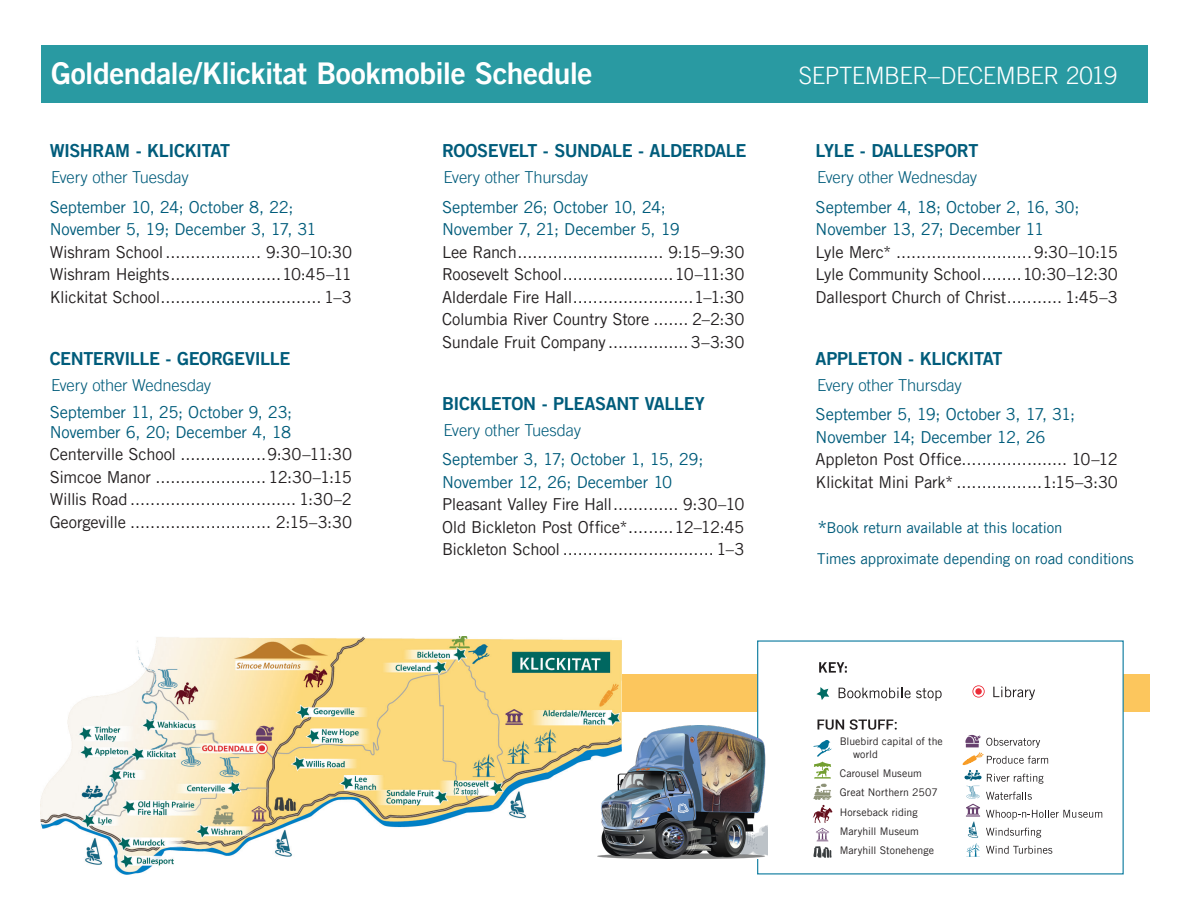
<style>
.page{position:relative;width:1188px;height:918px;background:#fff}
.page>*{position:absolute;margin:0;border:0;box-sizing:border-box;transform-origin:0 0}
.t1{font:30px "Trade Gothic LT Pro Bd 2";letter-spacing:-.015em;color:#fff}
.t2{font:300 24px "Trade Gothic LT Pro";letter-spacing:-.02em;color:#fff}
.Run_Name{font:18px "Trade Gothic LT Pro Bd 2";letter-spacing:-.02em;color:#005c7b}
.stop___times{font:16.5px "Trade Gothic LT Pro";letter-spacing:-.015em;color:#231f20}
.stop___times-2{font:16.5px/22.5px "Trade Gothic LT Pro";letter-spacing:-.01em;color:#005c7b}
.Days{font:300 16.5px "Trade Gothic LT Pro";letter-spacing:-.01em;color:#005c7b}
.Days-2{font:15px "Trade Gothic LT Pro";letter-spacing:-.01em;color:#005c7b}
.t3{font:10.5px/12.6px "Trade Gothic LT Pro";letter-spacing:.005em;color:#231f20}
.s1{font-size:21px}
</style>
<div class="page">
<div style="left:44px;top:674px;width:1106px;height:38px;background:#fcc65d"></div>
<div style="left:757px;top:640px;width:367px;height:235px;background:#fff"></div>
<svg style="left:818px;top:720px;width:26px;height:10px"></svg>
<svg style="left:850px;top:719px;width:47px;height:11px"></svg>
<svg style="left:819px;top:662px;width:28px;height:11px"></svg>
<svg style="left:839px;top:688px;width:103px;height:13px"></svg>
<svg style="left:816px;top:687px;width:14px;height:13px"></svg>
<svg style="left:993px;top:687px;width:42px;height:13px"></svg>
<svg style="left:972px;top:685px;width:13px;height:13px"></svg>
<svg style="left:975px;top:688px;width:7px;height:7px"></svg>
<svg style="left:962px;top:735px;width:140px;height:122px"></svg>
<svg style="left:813px;top:740px;width:20px;height:118px"></svg>
<div style="left:41px;top:45px;width:1107px;height:58px;background:#299aa2"></div>
<img style="left:40px;top:637px;width:581px;height:238px">
<img style="left:597px;top:726px;width:171px;height:133px">
<p class="t1" style="left:51px;top:55px;width:543px">Goldendale/Klickitat Bookmobile Schedule</p>
<p class="t2" style="left:799px;top:61px;width:320px">SEPTEMBER–DECEMBER 2019</p>
<p class="Run_Name" style="left:50px;top:139px;width:182px">WISHRAM - KLICKITAT</p>
<p class="Days" style="left:51px;top:168px;width:139px">Every other Tuesday</p>
<p class="stop___times-2" style="left:50px;top:195px;width:245px">September 10, 24; October 8, 22;</p>
<p class="stop___times-2" style="left:50px;top:218px;width:268px">November 5, 19; December 3, 17, 31</p>
<p class="stop___times" style="left:50px;top:242px;width:304px">Wishram School................... 9:30–10:30</p>
<p class="stop___times" style="left:50px;top:264px;width:304px">Wishram Heights......................10:45–11</p>
<p class="stop___times" style="left:50px;top:287px;width:304px">Klickitat School................................ 1–3</p>
<p class="Run_Name" style="left:50px;top:347px;width:242px">CENTERVILLE - GEORGEVILLE</p>
<p class="Days" style="left:51px;top:376px;width:162px">Every other Wednesday</p>
<p class="stop___times-2" style="left:50px;top:400px;width:244px">September 11, 25; October 9, 23;</p>
<p class="stop___times-2" style="left:50px;top:420px;width:243px">November 6, 20; December 4, 18</p>
<p class="stop___times" style="left:50px;top:444px;width:304px">Centerville School .................9:30–11:30</p>
<p class="stop___times" style="left:50px;top:467px;width:304px">Simcoe Manor ......................12:30–1:15</p>
<p class="stop___times" style="left:50px;top:489px;width:304px">Willis Road ................................. 1:30–2</p>
<p class="stop___times" style="left:50px;top:512px;width:304px">Georgeville ............................ 2:15–3:30</p>
<p class="Run_Name" style="left:442px;top:139px;width:306px">ROOSEVELT - SUNDALE - ALDERDALE</p>
<p class="Days" style="left:444px;top:168px;width:146px">Every other Thursday</p>
<p class="stop___times-2" style="left:442px;top:195px;width:239px">September 26; October 10, 24;<br>November 7, 21; December 5, 19</p>
<p class="stop___times" style="left:442px;top:242px;width:304px">Lee Ranch............................. 9:15–9:30</p>
<p class="stop___times" style="left:442px;top:264px;width:304px">Roosevelt School......................10–11:30</p>
<p class="stop___times" style="left:442px;top:287px;width:304px">Alderdale Fire Hall........................1–1:30</p>
<p class="stop___times" style="left:442px;top:309px;width:304px">Columbia River Country Store ....... 2–2:30</p>
<p class="stop___times" style="left:442px;top:332px;width:304px">Sundale Fruit Company ................3–3:30</p>
<p class="Run_Name" style="left:442px;top:392px;width:264px">BICKLETON - PLEASANT VALLEY</p>
<p class="Days" style="left:444px;top:421px;width:139px">Every other Tuesday</p>
<p class="stop___times-2" style="left:442px;top:448px;width:263px">September 3, 17; October 1, 15, 29;<br>November 12, 26; December 10</p>
<p class="stop___times" style="left:442px;top:495px;width:304px">Pleasant Valley Fire Hall............. 9:30–10</p>
<p class="stop___times" style="left:442px;top:517px;width:304px">Old Bickleton Post Office*.........12–12:45</p>
<p class="stop___times" style="left:442px;top:540px;width:304px">Bickleton School .............................. 1–3</p>
<p class="Run_Name" style="left:816px;top:139px;width:164px">LYLE - DALLESPORT</p>
<p class="Days" style="left:817px;top:168px;width:162px">Every other Wednesday</p>
<p class="stop___times-2" style="left:816px;top:195px;width:265px">September 4, 18; October 2, 16, 30;<br>November 13, 27; December 11</p>
<p class="stop___times" style="left:816px;top:242px;width:304px">Lyle Merc* ...........................9:30–10:15</p>
<p class="stop___times" style="left:816px;top:264px;width:304px">Lyle Community School........10:30–12:30</p>
<p class="stop___times" style="left:816px;top:287px;width:304px">Dallesport Church of Christ........... 1:45–3</p>
<p class="Run_Name" style="left:816px;top:347px;width:188px">APPLETON - KLICKITAT</p>
<p class="Days" style="left:817px;top:376px;width:146px">Every other Thursday</p>
<p class="stop___times-2" style="left:816px;top:403px;width:261px">September 5, 19; October 3, 17, 31;<br>November 14; December 12, 26</p>
<p class="stop___times" style="left:816px;top:450px;width:304px">Appleton Post Office..................... 10–12</p>
<p class="stop___times" style="left:816px;top:472px;width:304px">Klickitat Mini Park* .................1:15–3:30</p>
<p class="Days-2" style="left:817px;top:519px;width:247px"><span class="s1">*</span>Book return available at this location</p>
<p class="Days-2" style="left:817px;top:550px;width:318px">Times approximate depending on road conditions</p>
<p class="t3" style="left:853px;top:735px;width:91px;text-indent:-14px">Bluebird capital of the world</p>
<p class="t3" style="left:840px;top:767px;width:84px">Carousel Museum</p>
<p class="t3" style="left:840px;top:786px;width:100px">Great Northern 2507</p>
<p class="t3" style="left:840px;top:806px;width:80px">Horseback riding</p>
<p class="t3" style="left:840px;top:825px;width:81px">Maryhill Museum</p>
<p class="t3" style="left:840px;top:844px;width:96px">Maryhill Stonehenge</p>
</div>
